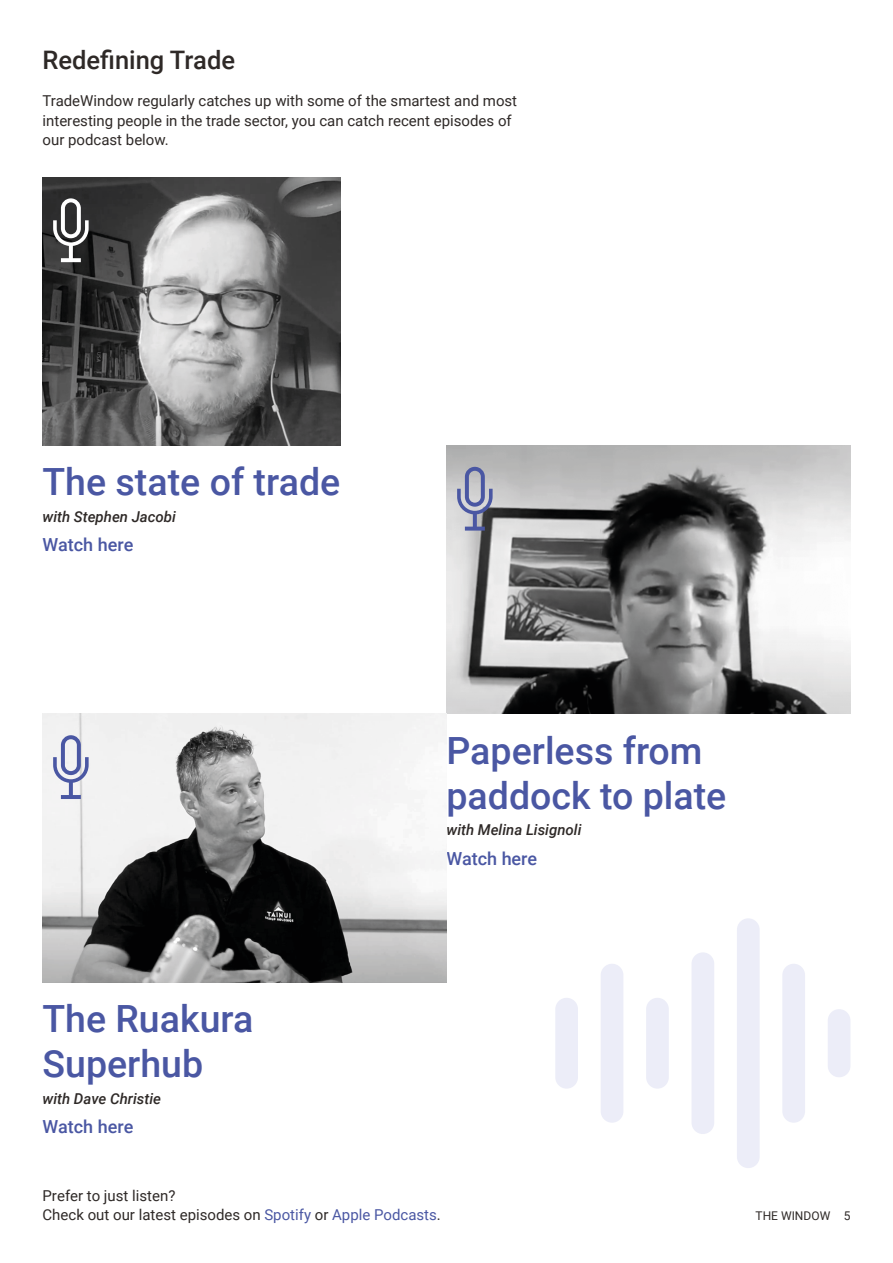
<style>
.page{position:relative;width:893px;height:1263px;background:#fff}
.page>*{position:absolute;margin:0;border:0;box-sizing:border-box;transform-origin:0 0}
.t1{font:500 37.5px "Roboto";color:#4a57a3}
.t2{font:500 25.5px "Roboto";color:#2e2927}
.t3{font:500 18px "Roboto";color:#4a57a3}
.t4{font:15px/19.5px "Roboto";color:#2e2927}
.t5{font:italic 500 15px "Roboto";color:#2e2927}
.t6{font:12px "Roboto";color:#2e2927}
.s1{color:#4a57a3}
</style>
<div class="page">
<img style="left:43px;top:177px;width:298px;height:268px">
<img style="left:446px;top:445px;width:404px;height:269px">
<svg style="left:53px;top:198px;width:36px;height:64px"></svg>
<svg style="left:457px;top:467px;width:36px;height:64px"></svg>
<div style="left:555px;top:998px;width:23px;height:90px;background:#ecedf8;border-radius:11px"></div>
<div style="left:601px;top:964px;width:22px;height:159px;background:#ecedf8;border-radius:11px"></div>
<div style="left:646px;top:998px;width:23px;height:90px;background:#ecedf8;border-radius:11px"></div>
<div style="left:691px;top:952px;width:23px;height:182px;background:#ecedf8;border-radius:11px"></div>
<div style="left:737px;top:918px;width:23px;height:250px;background:#ecedf8;border-radius:11px"></div>
<div style="left:782px;top:964px;width:23px;height:159px;background:#ecedf8;border-radius:11px"></div>
<div style="left:828px;top:1009px;width:22px;height:68px;background:#ecedf8;border-radius:11px"></div>
<img style="left:43px;top:714px;width:403px;height:268px">
<svg style="left:53px;top:735px;width:36px;height:64px"></svg>
<p class="t2" style="left:43px;top:42px;width:194px">Redefining Trade</p>
<p class="t4" style="left:43px;top:91px;width:476px">TradeWindow regularly catches up with some of the smartest and most interesting people in the trade sector, you can catch recent episodes of our podcast below.</p>
<p class="t1" style="left:43px;top:456px;width:299px">The state of trade</p>
<p class="t5" style="left:43px;top:506px;width:135px">with Stephen Jacobi</p>
<p class="t3" style="left:43px;top:532px;width:92px">Watch here</p>
<p class="t1" style="left:446px;top:724px;width:258px">Paperless from</p>
<p class="t1" style="left:446px;top:769px;width:281px">paddock to plate</p>
<p class="t5" style="left:446px;top:819px;width:136px">with Melina Lisignoli</p>
<p class="t3" style="left:446px;top:846px;width:92px">Watch here</p>
<p class="t1" style="left:43px;top:993px;width:212px">The Ruakura</p>
<p class="t1" style="left:43px;top:1038px;width:162px">Superhub</p>
<p class="t5" style="left:43px;top:1088px;width:120px">with Dave Christie</p>
<p class="t3" style="left:43px;top:1114px;width:92px">Watch here</p>
<p class="t4" style="left:43px;top:1185px;width:134px">Prefer to just listen?</p>
<p class="t4" style="left:43px;top:1205px;width:400px">Check out our latest episodes on <span class="s1">Spotify</span> or <span class="s1">Apple Podcasts</span>.</p>
<p class="t6" style="left:756px;top:1208px;width:96px">THE WINDOW 5</p>
</div>
